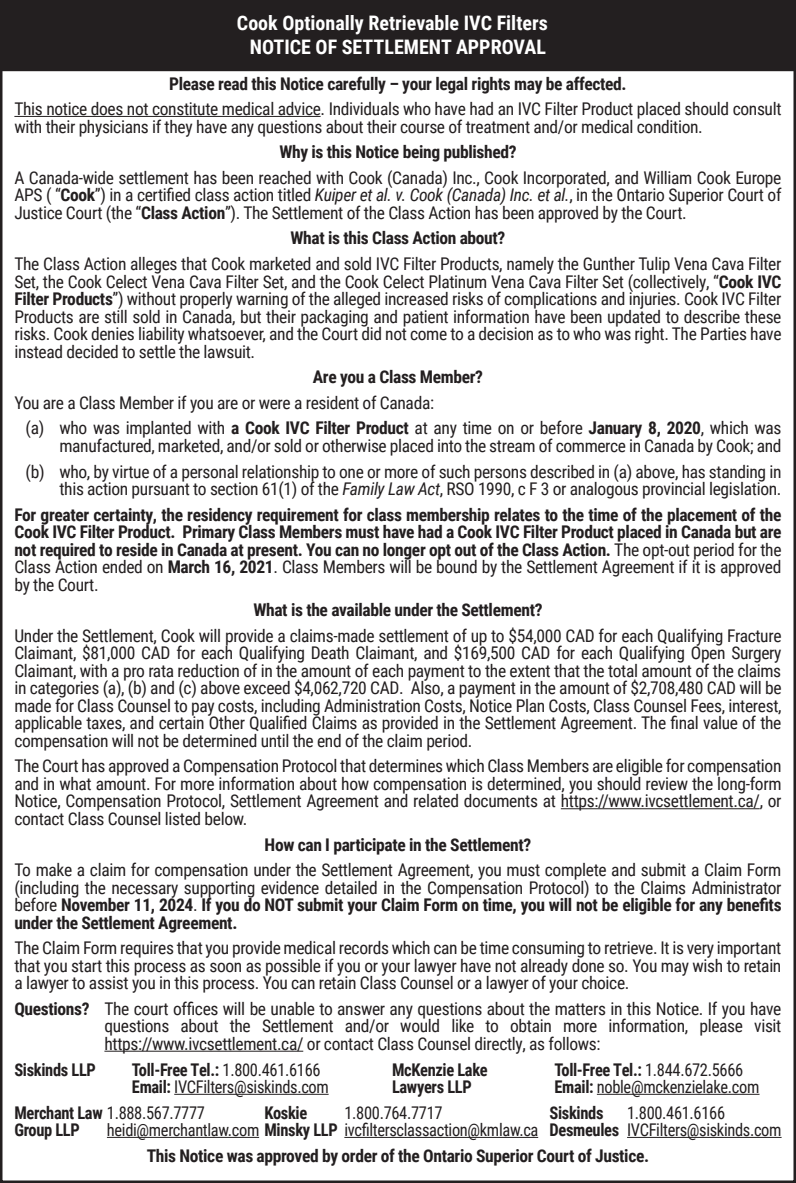
<style>
.page{position:relative;width:796px;height:1183px;background:#fff}
.page>*{position:absolute;margin:0;border:0;box-sizing:border-box;transform-origin:0 0}
.t1{font:700 20px "Roboto Condensed";color:#fff}
.t2{font:17.5px/17.5px "Roboto Condensed";letter-spacing:-.02em;color:#231f20;text-align:justify}
.t3{font:700 17.5px/17.5px "Roboto Condensed";letter-spacing:-.02em;color:#231f20;text-align:justify}
.t4{font:17.5px "Roboto Condensed";letter-spacing:-.02em;color:#231f20;scale:.94 1}
.t5{font:700 17.5px "Roboto Condensed";letter-spacing:-.02em;color:#231f20;scale:.94 1}
.s1{font-weight:700}
.s2{font-style:italic}
.s3{font-weight:400}
.s4{font-size:17.25px}
</style>
<div class="page">
<hr style="left:14px;top:116px;width:307px;height:1px;background:#231f20">
<hr style="left:561px;top:808px;width:198px;height:1px;background:#231f20">
<hr style="left:104px;top:1051px;width:199px;height:1px;background:#231f20">
<hr style="left:174px;top:1094px;width:155px;height:1px;background:#231f20">
<hr style="left:597px;top:1094px;width:162px;height:1px;background:#231f20">
<hr style="left:107px;top:1137px;width:152px;height:1px;background:#231f20">
<hr style="left:344px;top:1137px;width:194px;height:1px;background:#231f20">
<hr style="left:627px;top:1137px;width:154px;height:1px;background:#231f20">
<div style="left:1px;top:1px;width:794px;height:70px;background:#231f20"></div>
<div style="left:0;top:0;width:796px;height:71px;border:1px solid #231f20"></div>
<p class="t1" style="left:237px;top:9px;width:312px">Cook Optionally Retrievable IVC Filters</p>
<p class="t1" style="left:250px;top:33px;width:297px">NOTICE OF SETTLEMENT APPROVAL</p>
<p class="t3" style="left:169px;top:74px;width:459px">Please read this Notice carefully – your legal rights may be affected.</p>
<p class="t2" style="left:14px;top:100px;width:768px">This notice does not constitute medical advice. Individuals who have had an IVC Filter Product placed should consult with their physicians if they have any questions about their course of treatment and/or medical condition.</p>
<p class="t3" style="left:279px;top:143px;width:239px">Why is this Notice being published?</p>
<p class="t2" style="left:14px;top:168px;width:768px">A Canada-wide settlement has been reached with Cook (Canada) Inc., Cook Incorporated, and William Cook Europe APS ( “<span class="s1">Cook</span>”) in a certified class action titled <span class="s2">Kuiper et al. v. Cook (Canada) Inc. et al.</span>, in the Ontario Superior Court of Justice Court (the “<span class="s1">Class Action</span>”). The Settlement of the Class Action has been approved by the Court.</p>
<p class="t3" style="left:290px;top:229px;width:216px">What is this Class Action about?</p>
<p class="t2" style="left:14px;top:254px;width:768px">The Class Action alleges that Cook marketed and sold IVC Filter Products, namely the Gunther Tulip Vena Cava Filter Set, the Cook Celect Vena Cava Filter Set, and the Cook Celect Platinum Vena Cava Filter Set (collectively, “<span class="s1">Cook IVC Filter Products</span>”) without properly warning of the alleged increased risks of complications and injuries. Cook IVC Filter Products are still sold in Canada, but their packaging and patient information have been updated to describe these risks. Cook denies liability whatsoever, and the Court did not come to a decision as to who was right. The Parties have instead decided to settle the lawsuit.</p>
<p class="t3" style="left:313px;top:368px;width:172px">Are you a Class Member?</p>
<p class="t2" style="left:14px;top:393px;width:421px">You are a Class Member if you are or were a resident of Canada:</p>
<p class="t2" style="left:26px;top:419px;width:757px;text-align:right">(a) who was implanted with <span class="s1">a Cook IVC Filter Product</span> at any time on or before <span class="s1">January 8, 2020</span>, which was manufactured, marketed, and/or sold or otherwise placed into the stream of commerce in Canada by Cook; and</p>
<p class="t2" style="left:26px;top:462px;width:757px;text-align:right">(b) who, by virtue of a personal relationship to one or more of such persons described in (a) above, has standing in this action pursuant to section 61(1) of the <span class="s2">Family Law Act</span>, RSO 1990, c F 3 or analogous provincial legislation.</p>
<p class="t3" style="left:14px;top:505px;width:769px">For greater certainty, the residency requirement for class membership relates to the time of the placement of the Cook IVC Filter Product. Primary Class Members must have had a Cook IVC Filter Product placed in Canada but are not required to reside in Canada at present. You can no longer opt out of the Class Action. <span class="s3">The opt-out period for the Class Action ended on</span> March 16, 2021<span class="s3">. Class Members will be bound by the Settlement Agreement if it is approved by the Court.</span></p>
<p class="t3" style="left:253px;top:601px;width:291px">What is the available under the Settlement?</p>
<p class="t2" style="left:14px;top:626px;width:769px">Under the Settlement, Cook will provide a claims-made settlement of up to $54,000 CAD for each Qualifying Fracture Claimant, $81,000 CAD for each Qualifying Death Claimant, and $169,500 CAD for each Qualifying Open Surgery Claimant, with a pro rata reduction of in the amount of each payment to the extent that the total amount of the claims in categories (a), (b) and (c) above exceed $4,062,720 CAD. Also, a payment in the amount of $2,708,480 CAD will be made for Class Counsel to pay costs, including Administration Costs, Notice Plan Costs, Class Counsel Fees, interest, applicable taxes, and certain Other Qualified Claims as provided in the Settlement Agreement. The final value of the compensation will not be determined until the end of the claim period.</p>
<p class="t2" style="left:14px;top:757px;width:768px">The Court has approved a Compensation Protocol that determines which Class Members are eligible for compensation and in what amount. For more information about how compensation is determined, you should review the long-form Notice, Compensation Protocol, Settlement Agreement and related documents at https://www.ivcsettlement.ca/, or contact Class Counsel listed below.</p>
<p class="t3" style="left:265px;top:835px;width:268px">How can I participate in the Settlement?</p>
<p class="t2" style="left:14px;top:860px;width:769px">To make a claim for compensation under the Settlement Agreement, you must complete and submit a Claim Form (including the necessary supporting evidence detailed in the Compensation Protocol) to the Claims Administrator before <span class="s1">November 11, 2024</span>. <span class="s1">If you do NOT submit your Claim Form on time, you will not be eligible for any benefits under the Settlement Agreement.</span></p>
<p class="t2" style="left:14px;top:939px;width:768px">The Claim Form requires that you provide medical records which can be time consuming to retrieve. It is very important that you start this process as soon as possible if you or your lawyer have not already done so. You may wish to retain a lawyer to assist you in this process. You can retain Class Counsel or a lawyer of your choice.</p>
<p class="t2" style="left:104px;top:999px;width:678px;text-indent:-90px"><span class="s1">Questions?</span> The court offices will be unable to answer any questions about the matters in this Notice. If you have questions about the Settlement and/or would like to obtain more information, please visit https://www.ivcsettlement.ca/ or contact Class Counsel directly, as follows:</p>
<p class="t5" style="left:14px;top:1057px;width:88px">Siskinds LLP</p>
<p class="t5" style="left:132px;top:1057px;width:202px">Toll-Free Tel.: <span class="s3">1.800.461.6166</span></p>
<p class="t5" style="left:392px;top:1057px;width:103px">McKenzie Lake</p>
<p class="t5" style="left:554px;top:1057px;width:202px">Toll-Free Tel.: <span class="s3">1.844.672.5666</span></p>
<p class="t4" style="left:132px;top:1074px;width:211px"><span class="s1">Email:</span> IVCFilters@siskinds.com</p>
<p class="t5" style="left:392px;top:1074px;width:86px">Lawyers LLP</p>
<p class="t4" style="left:554px;top:1074px;width:219px"><span class="s1">Email:</span> noble@mckenzielake.com</p>
<p class="t4" style="left:14px;top:1100px;width:204px"><span class="s1">Merchant Law</span> 1.888.567.7777</p>
<p class="t5" style="left:264px;top:1100px;width:47px">Koskie</p>
<p class="t4" style="left:344px;top:1100px;width:106px">1.800.764.7717</p>
<p class="t5" style="left:549px;top:1100px;width:59px">Siskinds</p>
<p class="t4" style="left:627px;top:1100px;width:106px">1.800.461.6166</p>
<p class="t5" style="left:14px;top:1117px;width:71px">Group LLP</p>
<p class="t4" style="left:107px;top:1117px;width:719px"><span class="s4">heidi@merchantlaw.com</span> <span class="s1">Minsky LLP</span> ivcfiltersclassaction@kmlaw.ca <span class="s1">Desmeules</span> IVCFilters@siskinds.com</p>
<p class="t3" style="left:147px;top:1146px;width:504px">This Notice was approved by order of the Ontario Superior Court of Justice.</p>
</div>
